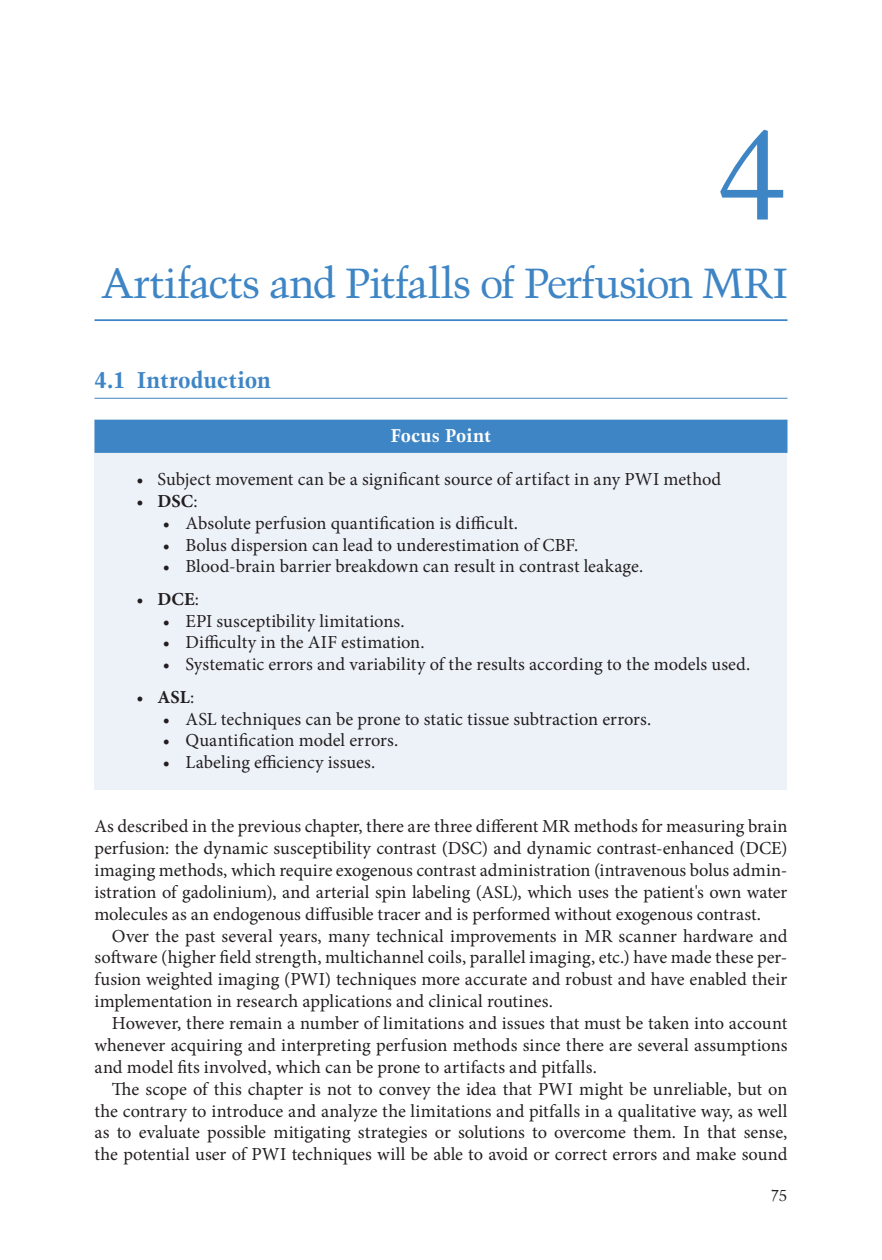
<style>
.page{position:relative;width:882px;height:1260px;background:#fff}
.page>*{position:absolute;margin:0;border:0;box-sizing:border-box;transform-origin:0 0}
.t1{font:126px "Trump Mediaeval LT Std";color:#3e85c5}
.t2{font:42px "Trump Mediaeval LT Std";letter-spacing:-.035em;color:#3e85c5}
.t3{font:700 22.75px "Trump Mediaeval LT Std";color:#3e85c5}
.t4{font:18.38px/21.9px "Minion Pro";letter-spacing:.005em;color:#231f20;text-align:justify}
.t5{font:700 18.38px "Minion Pro";letter-spacing:.005em;color:#231f20}
.t6{font:700 18.38px "Trump Mediaeval LT Std";color:#fff}
.t7{font:15.75px "Trump Mediaeval LT Std";color:#231f20}
.s1{font-weight:400}
</style>
<div class="page">
<hr style="left:94px;top:319px;width:694px;height:2px;background:#3e85c5">
<hr style="left:94px;top:398px;width:694px;height:1px;background:#3e85c5">
<div style="left:94px;top:420px;width:694px;height:369px;background:#edf2f9"></div>
<div style="left:94px;top:420px;width:694px;height:33px;background:#3e85c5"></div>
<h1 class="t1" style="left:717px;top:99px;width:72px">4</h1>
<h2 class="t2" style="left:101px;top:258px;width:688px">Artifacts and Pitfalls of Perfusion MRI</h2>
<p class="t3" style="left:94px;top:365px;width:178px">4.1 Introduction</p>
<p class="t6" style="left:391px;top:424px;width:102px">Focus Point</p>
<p class="t4" style="left:137px;top:468px;width:586px">• Subject movement can be a significant source of artifact in any PWI method</p>
<p class="t5" style="left:137px;top:488px;width:63px"><span class="s1">•</span> DSC<span class="s1">:</span></p>
<p class="t4" style="left:163px;top:512px;width:357px">• Absolute perfusion quantification is difficult.</p>
<p class="t4" style="left:163px;top:534px;width:417px">• Bolus dispersion can lead to underestimation of CBF.</p>
<p class="t4" style="left:163px;top:556px;width:482px">• Blood-brain barrier breakdown can result in contrast leakage.</p>
<p class="t5" style="left:137px;top:586px;width:64px"><span class="s1">•</span> DCE<span class="s1">:</span></p>
<p class="t4" style="left:163px;top:610px;width:243px">• EPI susceptibility limitations.</p>
<p class="t4" style="left:163px;top:632px;width:263px">• Difficulty in the AIF estimation.</p>
<p class="t4" style="left:163px;top:654px;width:589px">• Systematic errors and variability of the results according to the models used.</p>
<p class="t5" style="left:137px;top:684px;width:59px"><span class="s1">•</span> ASL<span class="s1">:</span></p>
<p class="t4" style="left:163px;top:708px;width:490px">• ASL techniques can be prone to static tissue subtraction errors.</p>
<p class="t4" style="left:163px;top:730px;width:237px">• Quantification model errors.</p>
<p class="t4" style="left:163px;top:752px;width:214px">• Labeling efficiency issues.</p>
<p class="t4" style="left:94px;top:816px;width:695px">As described in the previous chapter, there are three different MR methods for measuring brain perfusion: the dynamic susceptibility contrast (DSC) and dynamic contrast-enhanced (DCE) imaging methods, which require exogenous contrast administration (intravenous bolus admin&shy;istration of gadolinium), and arterial spin labeling (ASL), which uses the patient's own water molecules as an endogenous diffusible tracer and is performed without exogenous contrast.</p>
<p class="t4" style="left:94px;top:925px;width:695px;text-indent:17px">Over the past several years, many technical improvements in MR scanner hardware and software (higher field strength, multichannel coils, parallel imaging, etc.) have made these per&shy;fusion weighted imaging (PWI) techniques more accurate and robust and have enabled their implementation in research applications and clinical routines.</p>
<p class="t4" style="left:94px;top:1012px;width:695px;text-indent:17px">However, there remain a number of limitations and issues that must be taken into account whenever acquiring and interpreting perfusion methods since there are several assumptions and model fits involved, which can be prone to artifacts and pitfalls.</p>
<p class="t4" style="left:94px;top:1078px;width:695px;text-indent:17px">The scope of this chapter is not to convey the idea that PWI might be unreliable, but on the contrary to introduce and analyze the limitations and pitfalls in a qualitative way, as well as to evaluate possible mitigating strategies or solutions to overcome them. In that sense, the potential user of PWI techniques will be able to avoid or correct errors and make sound</p>
<p class="t7" style="left:770px;top:1185px;width:19px">75</p>
</div>
